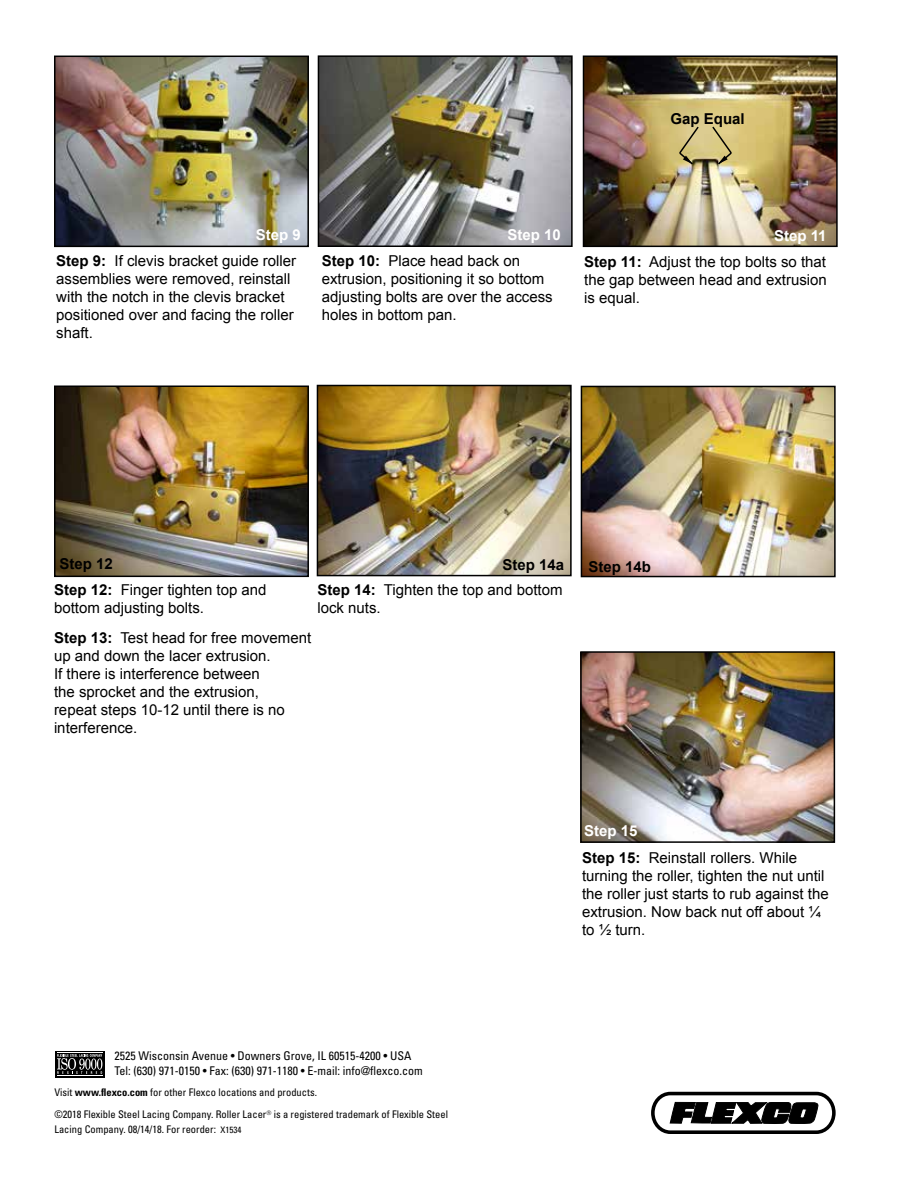
<style>
.page{position:relative;width:918px;height:1188px;background:#fff}
.page>*{position:absolute;margin:0;border:0;box-sizing:border-box;transform-origin:0 0}
.t1{font:15px/18px "Arial";color:#000}
.t2{font:700 15px "Arial";color:#000}
.t3{font:700 15px "Arial";color:#fff}
.t4{font:condensed 12px/15px "Univers LT Std";color:#000}
.t5{font:condensed 10.5px/21.8px "Univers LT Std";color:#000}
.s1{font-weight:700;color:#fff}
.s2{font-weight:700}
.s3{font-size:9px}
</style>
<div class="page">
<img style="left:320px;top:388px;width:249px;height:185px">
<div style="left:317px;top:385px;width:255px;height:191px;border:2px solid #000"></div>
<img style="left:584px;top:389px;width:249px;height:185px">
<div style="left:581px;top:386px;width:255px;height:191px;border:2px solid #000"></div>
<img style="left:583px;top:654px;width:249px;height:186px">
<div style="left:580px;top:651px;width:255px;height:192px;border:2px solid #000"></div>
<img style="left:586px;top:59px;width:249px;height:185px">
<div style="left:583px;top:56px;width:255px;height:191px;border:2px solid #000"></div>
<img style="left:57px;top:389px;width:249px;height:185px">
<div style="left:54px;top:386px;width:255px;height:191px;border:2px solid #000"></div>
<img style="left:321px;top:58px;width:249px;height:186px">
<div style="left:318px;top:55px;width:255px;height:192px;border:2px solid #000"></div>
<img style="left:57px;top:59px;width:249px;height:185px">
<div style="left:54px;top:56px;width:255px;height:191px;border:2px solid #000"></div>
<svg style="left:711px;top:125px;width:22px;height:41px"></svg>
<svg style="left:678px;top:125px;width:22px;height:41px"></svg>
<div style="left:651px;top:1092px;width:185px;height:42px;border:4px solid #000;border-radius:18px"></div>
<svg style="left:670px;top:1102px;width:149px;height:22px;background:#313131"></svg>
<div style="left:55px;top:1051px;width:49px;height:27px;background:#000"></div>
<svg style="left:57px;top:1054px;width:45px;height:20px"></svg>
<hr style="left:57px;top:1052px;width:45px;height:1px;background:#fff">
<hr style="left:57px;top:1075px;width:45px;height:1px;background:#fff">
<p class="t2" style="left:670px;top:109px;width:76px">Gap Equal</p>
<p class="t1" style="left:56px;top:221px;width:246px;line-height:26.4px;text-indent:200px"><span class="s1">Step 9<br></span><span class="s2">Step 9:</span> If clevis bracket guide roller</p>
<p class="t1" style="left:56px;top:270px;width:239px">assemblies were removed, reinstall with the notch in the clevis bracket positioned over and facing the roller shaft.</p>
<p class="t1" style="left:322px;top:221px;width:240px;line-height:26.4px;text-indent:186px"><span class="s1">Step 10<br></span><span class="s2">Step 10:</span> Place head back on</p>
<p class="t1" style="left:322px;top:270px;width:232px">extrusion, positioning it so bottom adjusting bolts are over the access holes in bottom pan.</p>
<p class="t3" style="left:774px;top:226px;width:54px">Step 11</p>
<p class="t1" style="left:584px;top:253px;width:244px;text-align:justify"><span class="s2">Step 11:</span> Adjust the top bolts so that the gap between head and extrusion is equal.</p>
<p class="t2" style="left:59px;top:554px;width:55px">Step 12</p>
<p class="t2" style="left:502px;top:555px;width:63px">Step 14a</p>
<p class="t2" style="left:589px;top:556px;width:64px">Step 14b</p>
<p class="t1" style="left:54px;top:581px;width:214px"><span class="s2">Step 12:</span> Finger tighten top and bottom adjusting bolts.</p>
<p class="t1" style="left:54px;top:628px;width:259px"><span class="s2">Step 13:</span> Test head for free movement up and down the lacer extrusion.<br>If there is interference between<br>the sprocket and the extrusion,<br>repeat steps 10-12 until there is no interference.</p>
<p class="t1" style="left:317px;top:581px;width:247px"><span class="s2">Step 14:</span> Tighten the top and bottom lock nuts.</p>
<p class="t3" style="left:584px;top:821px;width:55px">Step 15</p>
<p class="t1" style="left:582px;top:849px;width:248px"><span class="s2">Step 15:</span> Reinstall rollers. While turning the roller, tighten the nut until the roller just starts to rub against the extrusion. Now back nut off about ¼ to ½ turn.</p>
<p class="t4" style="left:114px;top:1048px;width:310px">2525 Wisconsin Avenue • Downers Grove, IL 60515-4200 • USA<br>Tel: (630) 971-0150 • Fax: (630) 971-1180 • E-mail: info@flexco.com</p>
<p class="t5" style="left:54px;top:1082px;width:395px">Visit <span class="s2">www.flexco.com</span> for other Flexco locations and products.<br>©2018 Flexible Steel Lacing Company. Roller Lacer<sup>®</sup> is a registered trademark of Flexible Steel</p>
<p class="t5" style="left:54px;top:1118px;width:189px">Lacing Company. 08/14/18. For reorder: <span class="s3">X1534</span></p>
</div>
